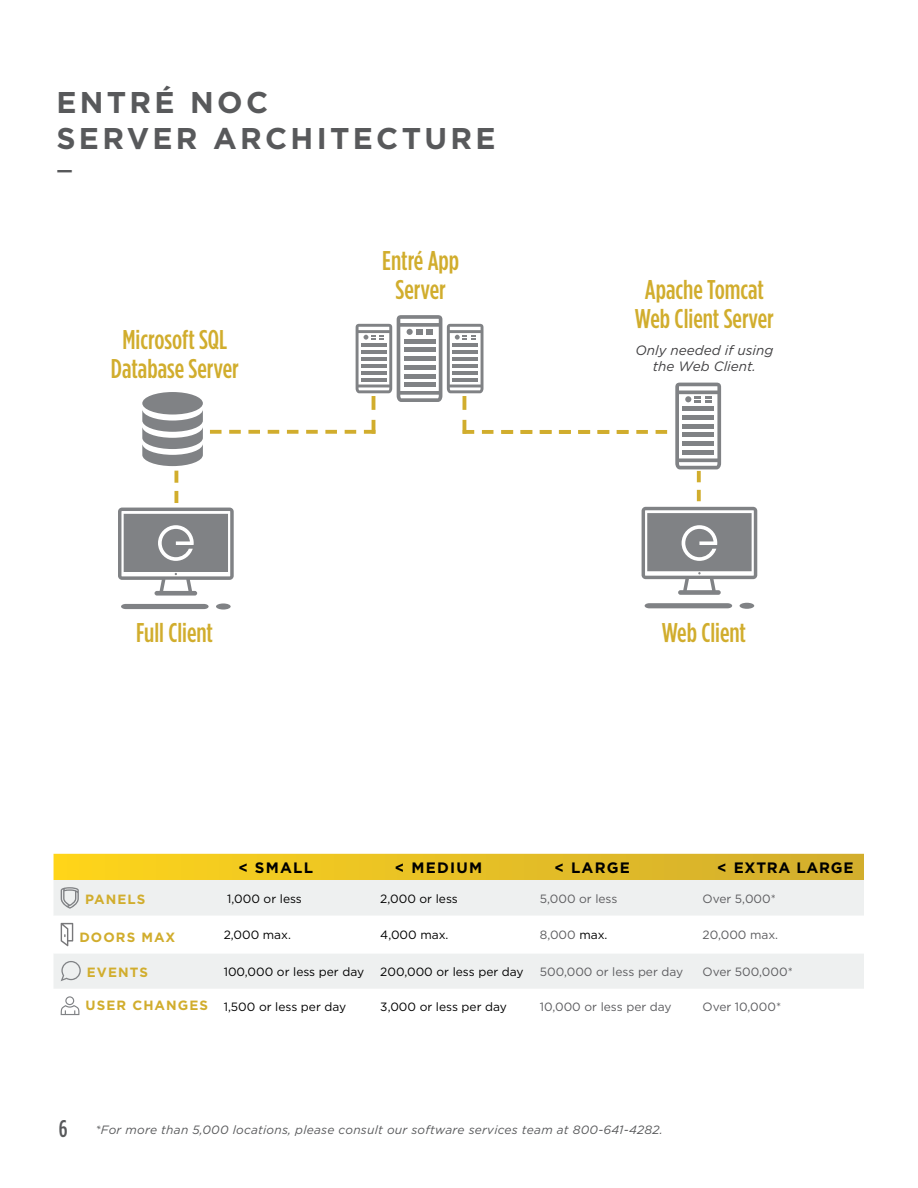
<style>
.page{position:relative;width:918px;height:1188px;background:#fff}
.page>*{position:absolute;margin:0;border:0;box-sizing:border-box;transform-origin:0 0}
.t1{font:700 30px/36px "Gotham";letter-spacing:.11em;color:#58595b}
.t2{font:500 27.15px/29px "Gotham Condensed";color:#d1ad2d;text-align:center}
.t3{font:500 25.5px "Gotham Condensed";color:#58595b}
.t4{font:500 24px "Gotham Condensed";color:#58595b}
.t5{font:700 15.15px "Gotham";letter-spacing:.08em;color:#000}
.t6{font:700 15.15px "Gotham";letter-spacing:.05em;color:#000}
.t7{font:italic 13.5px/16.2px "Gotham";color:#414042;text-align:center}
.t8{font:700 13.35px "Gotham";letter-spacing:.08em;color:#d1ad2d}
.t9{font:12px "Gotham";color:#000}
.t10{font:12px "Gotham";color:#5d5d60}
.t11{font:italic 12px "Gotham";letter-spacing:.02em;color:#58595b}
.s1{color:#000}
.s2{font-weight:700;font-size:13.35px;color:#d1ad2d}
</style>
<div class="page">
<svg style="left:54px;top:854px;width:810px;height:26px;background:#e7c024"></svg>
<div style="left:54px;top:880px;width:810px;height:35px;background:#eef0f0"></div>
<svg style="left:54px;top:922px;width:810px;height:94px"></svg>
<svg style="left:61px;top:887px;width:18px;height:22px"></svg>
<svg style="left:61px;top:923px;width:12px;height:23px"></svg>
<svg style="left:61px;top:961px;width:20px;height:20px"></svg>
<svg style="left:61px;top:996px;width:19px;height:19px"></svg>
<svg style="left:121px;top:604px;width:88px;height:5px"></svg>
<div style="left:216px;top:603px;width:15px;height:7px;background:#808285;border-radius:50%"></div>
<svg style="left:645px;top:603px;width:87px;height:5px"></svg>
<div style="left:740px;top:603px;width:14px;height:6px;background:#808285;border-radius:50%"></div>
<svg style="left:118px;top:315px;width:639px;height:281px"></svg>
<h1 class="t1" style="left:56px;top:84px;width:441px">ENTRÉ NOC<br>SERVER ARCHITECTURE</h1>
<h3 class="t3" style="left:56px;top:156px;width:18px">—</h3>
<h2 class="t2" style="left:111px;top:325px;width:129px">Microsoft SQL<br>Database Server</h2>
<h2 class="t2" style="left:382px;top:246px;width:79px">Entré App<br>Server</h2>
<h2 class="t2" style="left:635px;top:275px;width:140px">Apache Tomcat<br>Web Client Server</h2>
<p class="t7" style="left:635px;top:342px;width:139px">Only needed if using the Web Client.</p>
<h2 class="t2" style="left:136px;top:618px;width:78px">Full Client</h2>
<h2 class="t2" style="left:662px;top:618px;width:86px">Web Client</h2>
<p class="t5" style="left:238px;top:857px;width:76px">&lt; SMALL</p>
<p class="t5" style="left:395px;top:857px;width:89px">&lt; MEDIUM</p>
<p class="t5" style="left:554px;top:857px;width:77px">&lt; LARGE</p>
<p class="t6" style="left:717px;top:857px;width:138px">&lt; EXTRA LARGE</p>
<p class="t8" style="left:85px;top:890px;width:62px">PANELS</p>
<p class="t9" style="left:227px;top:891px;width:76px">1,000 or less</p>
<p class="t9" style="left:380px;top:891px;width:79px">2,000 or less</p>
<p class="t10" style="left:540px;top:891px;width:79px">5,000 or less</p>
<p class="t10" style="left:703px;top:891px;width:75px">Over 5,000*</p>
<p class="t8" style="left:79px;top:928px;width:97px">DOORS MAX</p>
<p class="t9" style="left:224px;top:927px;width:69px">2,000 max.</p>
<p class="t9" style="left:380px;top:927px;width:70px">4,000 max.</p>
<p class="t10" style="left:540px;top:927px;width:69px">8,000 <span class="s1">max.</span></p>
<p class="t10" style="left:703px;top:927px;width:77px">20,000 max.</p>
<p class="t8" style="left:87px;top:963px;width:63px">EVENTS</p>
<p class="t9" style="left:224px;top:964px;width:142px">100,000 or less per day</p>
<p class="t9" style="left:380px;top:964px;width:145px">200,000 or less per day</p>
<p class="t10" style="left:540px;top:964px;width:145px">500,000 or less per day</p>
<p class="t10" style="left:703px;top:964px;width:92px">Over 500,000*</p>
<p class="t9" style="left:86px;top:999px;width:262px"><span class="s2">USER CHANGES</span> 1,500 or less per day</p>
<p class="t9" style="left:380px;top:999px;width:128px">3,000 or less per day</p>
<p class="t10" style="left:540px;top:999px;width:133px">10,000 or less per day</p>
<p class="t10" style="left:703px;top:999px;width:80px">Over 10,000*</p>
<h3 class="t4" style="left:59px;top:1115px;width:10px">6</h3>
<p class="t11" style="left:95px;top:1122px;width:569px">*For more than 5,000 locations, please consult our software services team at 800-641-4282.</p>
</div>
